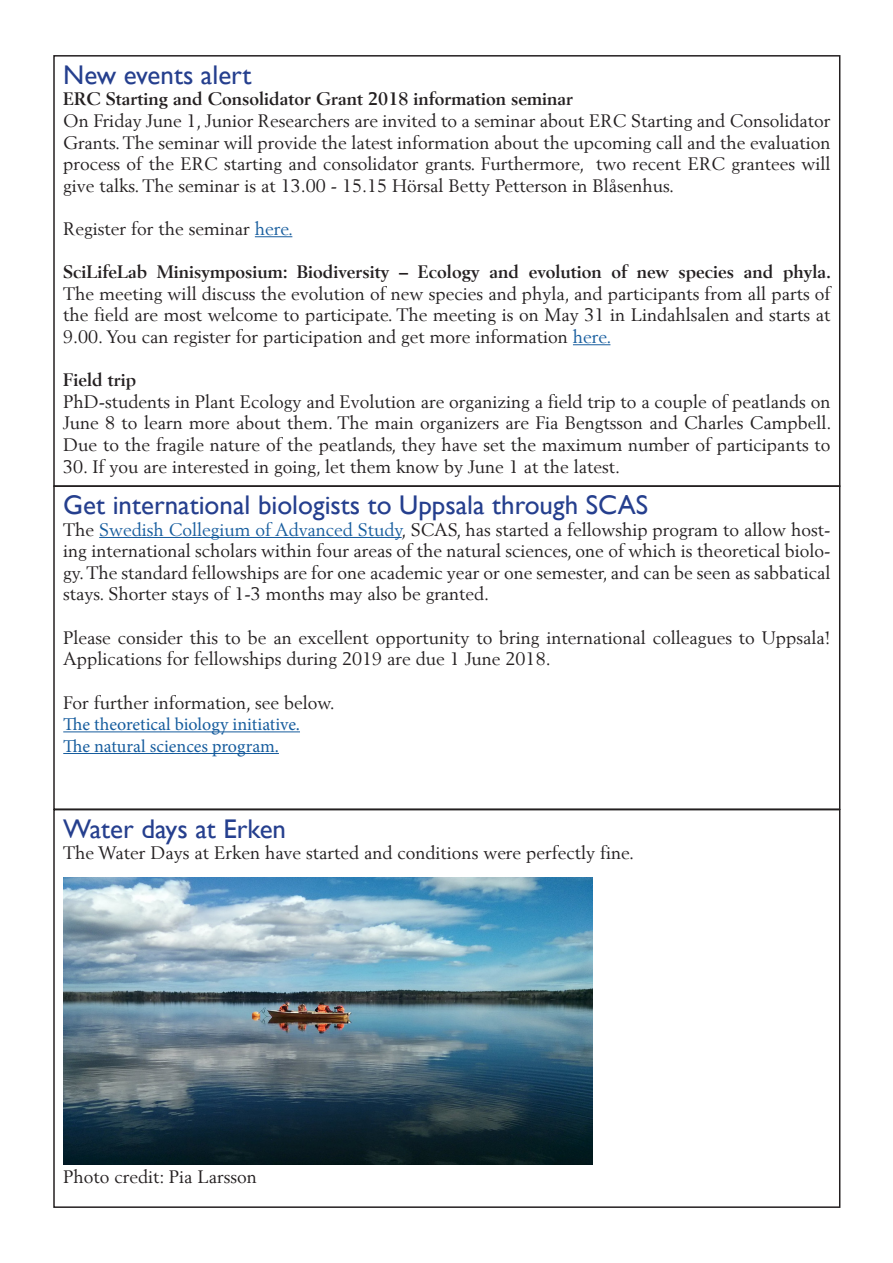
<style>
.page{position:relative;width:893px;height:1263px;background:#fff}
.page>*{position:absolute;margin:0;border:0;box-sizing:border-box;transform-origin:0 0}
.t1{font:27px "Gill Alt One";color:#253f8e}
.t2{font:18px/21.6px "Berling";color:#231f20;text-align:justify}
.t3{font:700 18px "Berling";color:#231f20}
.t4{font:18px "Minion Pro";color:#175d9e}
.s1{color:#175d9e}
.s2{font-weight:700}
</style>
<div class="page">
<hr style="left:255px;top:236px;width:37px;height:1px;background:#175d9e">
<hr style="left:573px;top:344px;width:37px;height:1px;background:#175d9e">
<hr style="left:99px;top:537px;width:303px;height:1px;background:#175d9e">
<hr style="left:63px;top:731px;width:237px;height:1px;background:#175d9e">
<hr style="left:63px;top:753px;width:216px;height:1px;background:#175d9e">
<div style="left:53px;top:485px;width:787px;height:325px;border:2px solid #231f20"></div>
<div style="left:53px;top:809px;width:787px;height:399px;border:2px solid #231f20"></div>
<img style="left:64px;top:877px;width:528px;height:287px">
<p class="t1" style="left:63px;top:59px;width:190px">New events alert</p>
<p class="t3" style="left:63px;top:88px;width:511px">ERC Starting and Consolidator Grant 2018 information seminar</p>
<p class="t2" style="left:63px;top:110px;width:769px">On Friday June 1, Junior Researchers are invited to a seminar about ERC Starting and Consolidator Grants. The seminar will provide the latest information about the upcoming call and the evaluation process of the ERC starting and consolidator grants. Furthermore, two recent ERC grantees will give talks. The seminar is at 13.00 - 15.15 Hörsal Betty Petterson in Blåsenhus.</p>
<p class="t2" style="left:63px;top:218px;width:232px">Register for the seminar <span class="s1">here.</span></p>
<p class="t2" style="left:63px;top:261px;width:769px"><span class="s2">SciLifeLab Minisymposium: Biodiversity – Ecology and evolution of new species and phyla.<br></span>The meeting will discuss the evolution of new species and phyla, and participants from all parts of the field are most welcome to participate. The meeting is on May 31 in Lindahlsalen and starts at 9.00. You can register for participation and get more information <span class="s1">here.</span></p>
<p class="t3" style="left:63px;top:369px;width:74px">Field trip</p>
<p class="t2" style="left:63px;top:390px;width:770px">PhD-students in Plant Ecology and Evolution are organizing a field trip to a couple of peatlands on June 8 to learn more about them. The main organizers are Fia Bengtsson and Charles Campbell.<br>Due to the fragile nature of the peatlands, they have set the maximum number of participants to</p>
<p class="t2" style="left:63px;top:455px;width:558px">30. If you are interested in going, let them know by June 1 at the latest.</p>
<p class="t1" style="left:63px;top:489px;width:586px">Get international biologists to Uppsala through SCAS</p>
<p class="t2" style="left:63px;top:518px;width:769px">The <span class="s1">Swedish Collegium of Advanced Study</span>, SCAS, has started a fellowship program to allow host&shy;ing international scholars within four areas of the natural sciences, one of which is theoretical biolo&shy;gy. The standard fellowships are for one academic year or one semester, and can be seen as sabbatical stays. Shorter stays of 1-3 months may also be granted.</p>
<p class="t2" style="left:63px;top:626px;width:769px">Please consider this to be an excellent opportunity to bring international colleagues to Uppsala!<br>Applications for fellowships during 2019 are due 1 June 2018.</p>
<p class="t2" style="left:63px;top:691px;width:273px">For further information, see below.</p>
<p class="t4" style="left:63px;top:712px;width:238px">The theoretical biology initiative.</p>
<p class="t4" style="left:63px;top:734px;width:217px">The natural sciences program.</p>
<p class="t1" style="left:63px;top:813px;width:224px">Water days at Erken</p>
<p class="t2" style="left:63px;top:842px;width:572px">The Water Days at Erken have started and conditions were perfectly fine.</p>
<p class="t2" style="left:63px;top:1166px;width:195px">Photo credit: Pia Larsson</p>
</div>
